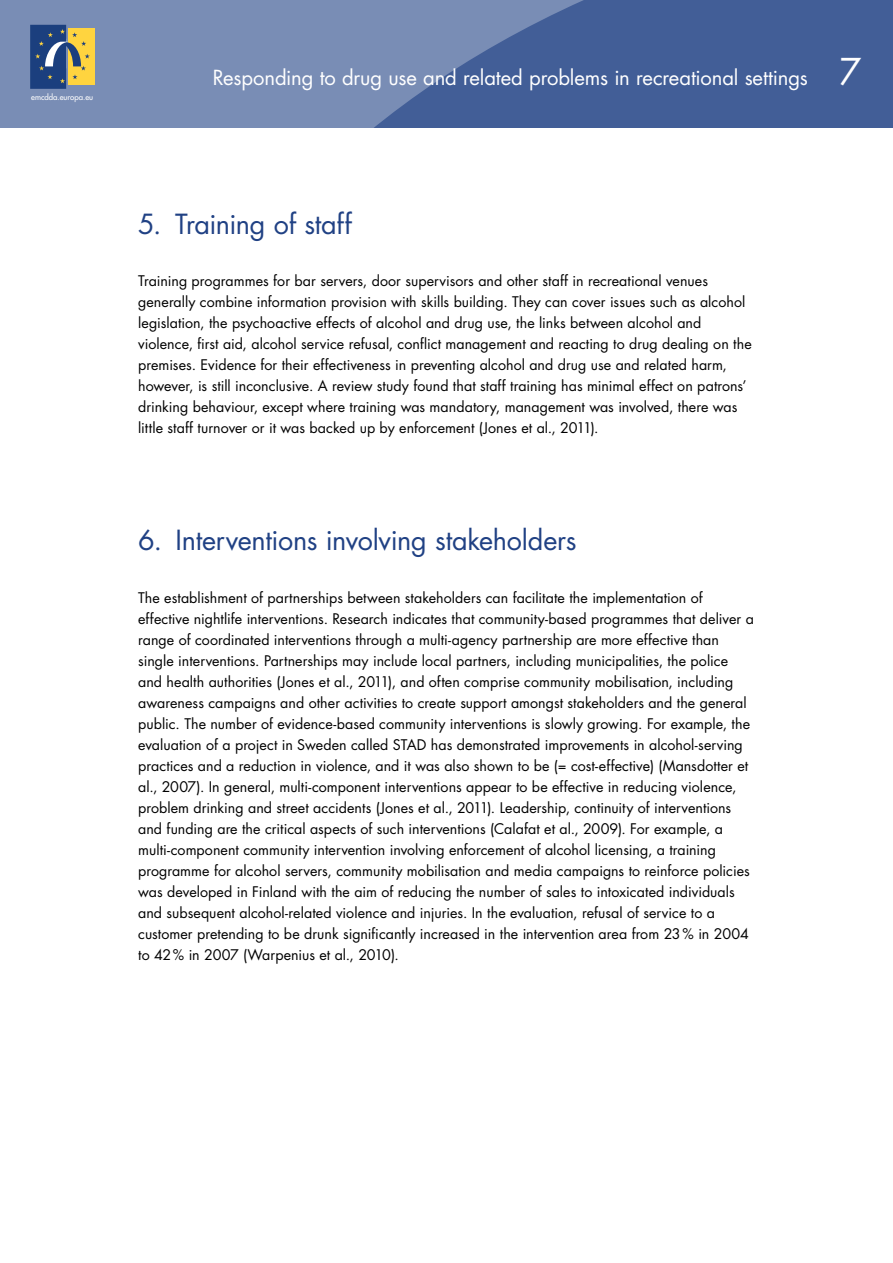
<style>
.page{position:relative;width:893px;height:1263px;background:#fff}
.page>*{position:absolute;margin:0;border:0;box-sizing:border-box;transform-origin:0 0}
._01-Titulo1{font:27px "Futura";letter-spacing:-.01em;color:#204184}
.t1{font:20.25px "Futura";letter-spacing:-.005em;color:#fff}
._04-Texto_general{font:14.25px/21px "Futura";letter-spacing:.005em;color:#000}
.t2{font:7.8px "Futura";color:#fff}
.s1{font-size:36px}
</style>
<div class="page">
<div style="left:0;top:0;width:893px;height:128px;background:#798db5"></div>
<svg style="left:61px;top:0;width:832px;height:128px;fill:#425e97"></svg>
<div style="left:68px;top:29px;width:26px;height:56px;background:#ffd43f"></div>
<svg style="left:30px;top:25px;width:60px;height:64px"></svg>
<p class="t2" style="left:31px;top:92px;width:63px">emcdda.europa.eu</p>
<h2 class="t1" style="left:213px;top:64px;width:650px">Responding to drug use and related problems in recreational settings <span class="s1">7</span></h2>
<p class="_01-Titulo1" style="left:138px;top:205px;width:215px">5. Training of staff</p>
<p class="_04-Texto_general" style="left:138px;top:270px;width:615px">Training programmes for bar servers, door supervisors and other staff in recreational venues generally combine information provision with skills building. They can cover issues such as alcohol legislation, the psychoactive effects of alcohol and drug use, the links between alcohol and violence, first aid, alcohol service refusal, conflict management and reacting to drug dealing on the premises. Evidence for their effectiveness in preventing alcohol and drug use and related harm, however, is still inconclusive. A review study found that staff training has minimal effect on patrons’ drinking behaviour, except where training was mandatory, management was involved, there was little staff turnover or it was backed up by enforcement (Jones et al., 2011).</p>
<p class="_01-Titulo1" style="left:138px;top:522px;width:440px">6. Interventions involving stakeholders</p>
<p class="_04-Texto_general" style="left:138px;top:587px;width:617px">The establishment of partnerships between stakeholders can facilitate the implementation of effective nightlife interventions. Research indicates that community-based programmes that deliver a range of coordinated interventions through a multi-agency partnership are more effective than single interventions. Partnerships may include local partners, including municipalities, the police and health authorities (Jones et al., 2011), and often comprise community mobilisation, including awareness campaigns and other activities to create support amongst stakeholders and the general public. The number of evidence-based community interventions is slowly growing. For example, the evaluation of a project in Sweden called STAD has demonstrated improvements in alcohol-serving practices and a reduction in violence, and it was also shown to be (= cost-effective) (Mansdotter et al., 2007). In general, multi-component interventions appear to be effective in reducing violence, problem drinking and street accidents (Jones et al., 2011). Leadership, continuity of interventions and funding are the critical aspects of such interventions (Calafat et al., 2009). For example, a multi-component community intervention involving enforcement of alcohol licensing, a training programme for alcohol servers, community mobilisation and media campaigns to reinforce policies was developed in Finland with the aim of reducing the number of sales to intoxicated individuals and subsequent alcohol-related violence and injuries. In the evaluation, refusal of service to a customer pretending to be drunk significantly increased in the intervention area from 23% in 2004 to 42% in 2007 (Warpenius et al., 2010).</p>
</div>
